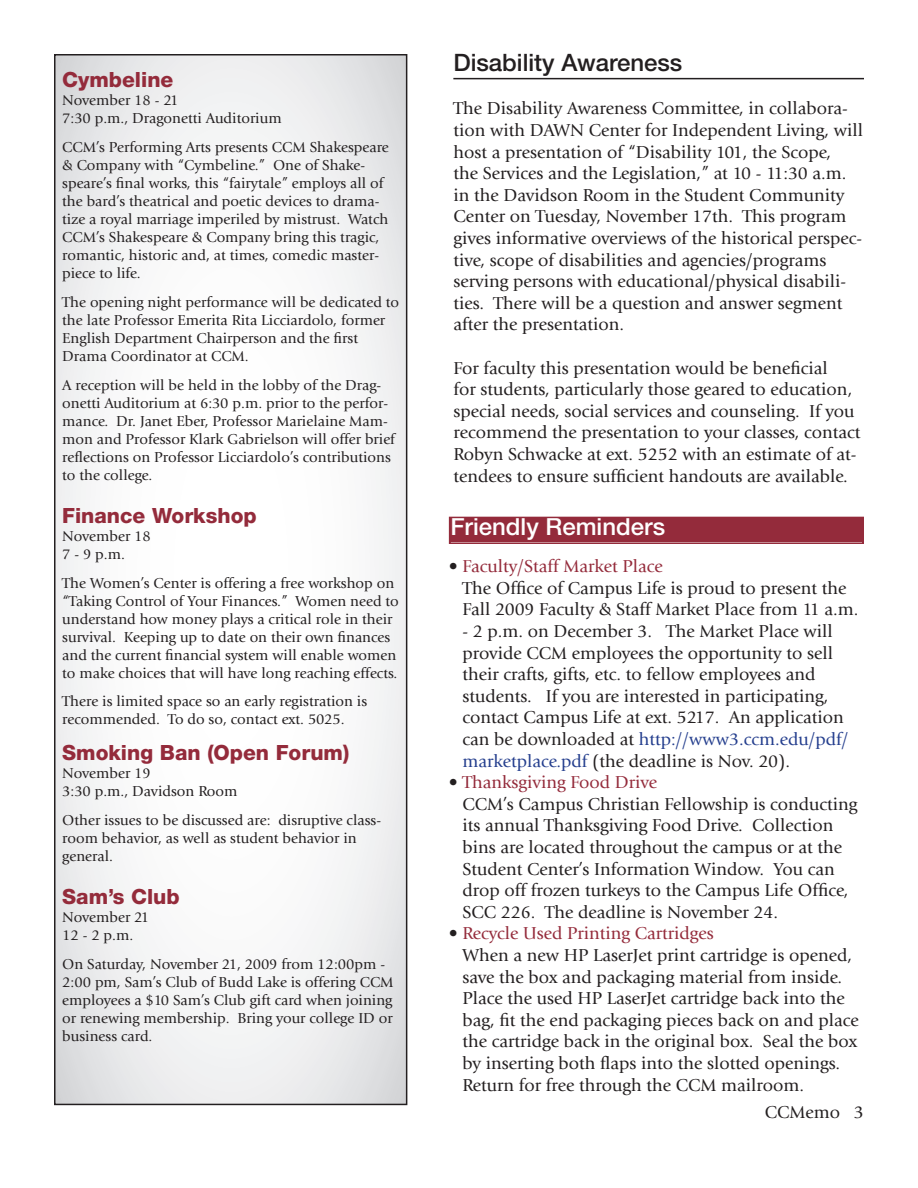
<style>
.page{position:relative;width:918px;height:1188px;background:#fff}
.page>*{position:absolute;margin:0;border:0;box-sizing:border-box;transform-origin:0 0}
.Article_Headers{font:500 24px "Helvetica Neue LT Std";color:#231f20}
.t1{font:500 24px "Helvetica Neue LT Std";color:#fff}
.Event_Sub_Titles{font:800 21px "Helvetica Neue LT Std";color:#942b3b}
.Article_Text{font:18px/21.6px "Giovanni Std";color:#231f20}
.Event_Info{font:15px/18px "Giovanni Std";color:#231f20}
.Article_Text-2{font:15px "Giovanni Std";color:#231f20}
.s1{color:#942b3b}
.s2{color:#253f8e}
</style>
<div class="page">
<hr style="left:453px;top:78px;width:411px;height:1px;background:#231f20">
<svg style="left:57px;top:57px;width:347px;height:1045px"></svg>
<div style="left:54px;top:54px;width:353px;height:1051px;border:2px solid #231f20"></div>
<div style="left:450px;top:517px;width:413px;height:26px;background:#942b3b"></div>
<div style="left:449px;top:517px;width:415px;height:27px;border:2px solid #942b3b"></div>
<p class="Event_Sub_Titles" style="left:62px;top:67px;width:113px">Cymbeline</p>
<p class="Event_Info" style="left:62px;top:91px;width:118px">November 18 - 21</p>
<p class="Event_Info" style="left:62px;top:109px;width:221px">7:30 p.m., Dragonetti Auditorium</p>
<p class="Event_Info" style="left:62px;top:138px;width:328px">CCM’s Performing Arts presents CCM Shakespeare &amp; Company with “Cymbeline.” One of Shake&shy;speare’s final works, this “fairytale” employs all of the bard’s theatrical and poetic devices to drama&shy;tize a royal marriage imperiled by mistrust. Watch CCM’s Shakespeare &amp; Company bring this tragic, romantic, historic and, at times, comedic master&shy;piece to life.</p>
<p class="Event_Info" style="left:62px;top:293px;width:338px">The opening night performance will be dedicated to the late Professor Emerita Rita Licciardolo, former English Department Chairperson and the first Drama Coordinator at CCM.</p>
<p class="Event_Info" style="left:62px;top:376px;width:334px">A reception will be held in the lobby of the Drag&shy;onetti Auditorium at 6:30 p.m. prior to the perfor&shy;mance. Dr. Janet Eber, Professor Marielaine Mam&shy;mon and Professor Klark Gabrielson will offer brief reflections on Professor Licciardolo’s contributions to the college.</p>
<p class="Event_Sub_Titles" style="left:62px;top:503px;width:196px">Finance Workshop</p>
<p class="Article_Text-2" style="left:62px;top:527px;width:90px">November 18</p>
<p class="Article_Text-2" style="left:62px;top:545px;width:64px">7 - 9 p.m.</p>
<p class="Event_Info" style="left:62px;top:574px;width:338px">The Women’s Center is offering a free workshop on “Taking Control of Your Finances.” Women need to understand how money plays a critical role in their survival. Keeping up to date on their own finances and the current financial system will enable women to make choices that will have long reaching effects.</p>
<p class="Event_Info" style="left:62px;top:693px;width:306px">There is limited space so an early registration is recommended. To do so, contact ext. 5025.</p>
<p class="Event_Sub_Titles" style="left:62px;top:740px;width:289px">Smoking Ban (Open Forum)</p>
<p class="Event_Info" style="left:62px;top:765px;width:90px">November 19</p>
<p class="Event_Info" style="left:62px;top:783px;width:177px">3:30 p.m., Davidson Room</p>
<p class="Event_Info" style="left:62px;top:811px;width:320px">Other issues to be discussed are: disruptive class&shy;room behavior, as well as student behavior in general.</p>
<p class="Event_Sub_Titles" style="left:62px;top:884px;width:119px">Sam’s Club</p>
<p class="Event_Info" style="left:62px;top:909px;width:88px">November 21</p>
<p class="Event_Info" style="left:62px;top:927px;width:73px">12 - 2 p.m.</p>
<p class="Event_Info" style="left:62px;top:955px;width:333px">On Saturday, November 21, 2009 from 12:00pm - 2:00 pm, Sam’s Club of Budd Lake is offering CCM employees a $10 Sam’s Club gift card when joining or renewing membership. Bring your college ID or business card.</p>
<p class="Article_Headers" style="left:453px;top:48px;width:231px">Disability Awareness</p>
<p class="Article_Text" style="left:453px;top:98px;width:411px">The Disability Awareness Committee, in collabora&shy;tion with DAWN Center for Independent Living, will host a presentation of “Disability 101, the Scope,<br>the Services and the Legislation,” at 10 - 11:30 a.m. in the Davidson Room in the Student Community Center on Tuesday, November 17th. This program gives informative overviews of the historical perspec&shy;tive, scope of disabilities and agencies/programs serving persons with educational/physical disabili&shy;ties. There will be a question and answer segment after the presentation.</p>
<p class="Article_Text" style="left:453px;top:357px;width:409px">For faculty this presentation would be beneficial<br>for students, particularly those geared to education, special needs, social services and counseling. If you recommend the presentation to your classes, contact Robyn Schwacke at ext. 5252 with an estimate of at&shy;tendees to ensure sufficient handouts are available.</p>
<p class="t1" style="left:450px;top:512px;width:216px">Friendly Reminders</p>
<p class="Article_Text" style="left:463px;top:556px;width:398px;text-indent:-14px">• <span class="s1">Faculty/Staff Market Place<br></span>The Office of Campus Life is proud to present the<br>Fall 2009 Faculty &amp; Staff Market Place from 11 a.m.</p>
<p class="Article_Text" style="left:463px;top:620px;width:387px">- 2 p.m. on December 3. The Market Place will provide CCM employees the opportunity to sell their crafts, gifts, etc. to fellow employees and students. If you are interested in participating, contact Campus Life at ext. 5217. An application can be downloaded at <span class="s2">http://www3.ccm.edu/pdf/ marketplace.pdf</span> (the deadline is Nov. 20).</p>
<p class="Article_Text" style="left:463px;top:772px;width:396px;text-indent:-14px">• <span class="s1">Thanksgiving Food Drive<br></span>CCM’s Campus Christian Fellowship is conducting its annual Thanksgiving Food Drive. Collection bins are located throughout the campus or at the Student Center’s Information Window. You can drop off frozen turkeys to the Campus Life Office, SCC 226. The deadline is November 24.</p>
<p class="Article_Text" style="left:463px;top:923px;width:398px;text-indent:-14px">• <span class="s1">Recycle Used Printing Cartridges<br></span>When a new HP LaserJet print cartridge is opened, save the box and packaging material from inside.<br>Place the used HP LaserJet cartridge back into the bag, fit the end packaging pieces back on and place the cartridge back in the original box. Seal the box by inserting both flaps into the slotted openings.<br>Return for free through the CCM mailroom.</p>
<p class="Article_Text" style="left:765px;top:1102px;width:101px">CCMemo 3</p>
</div>
